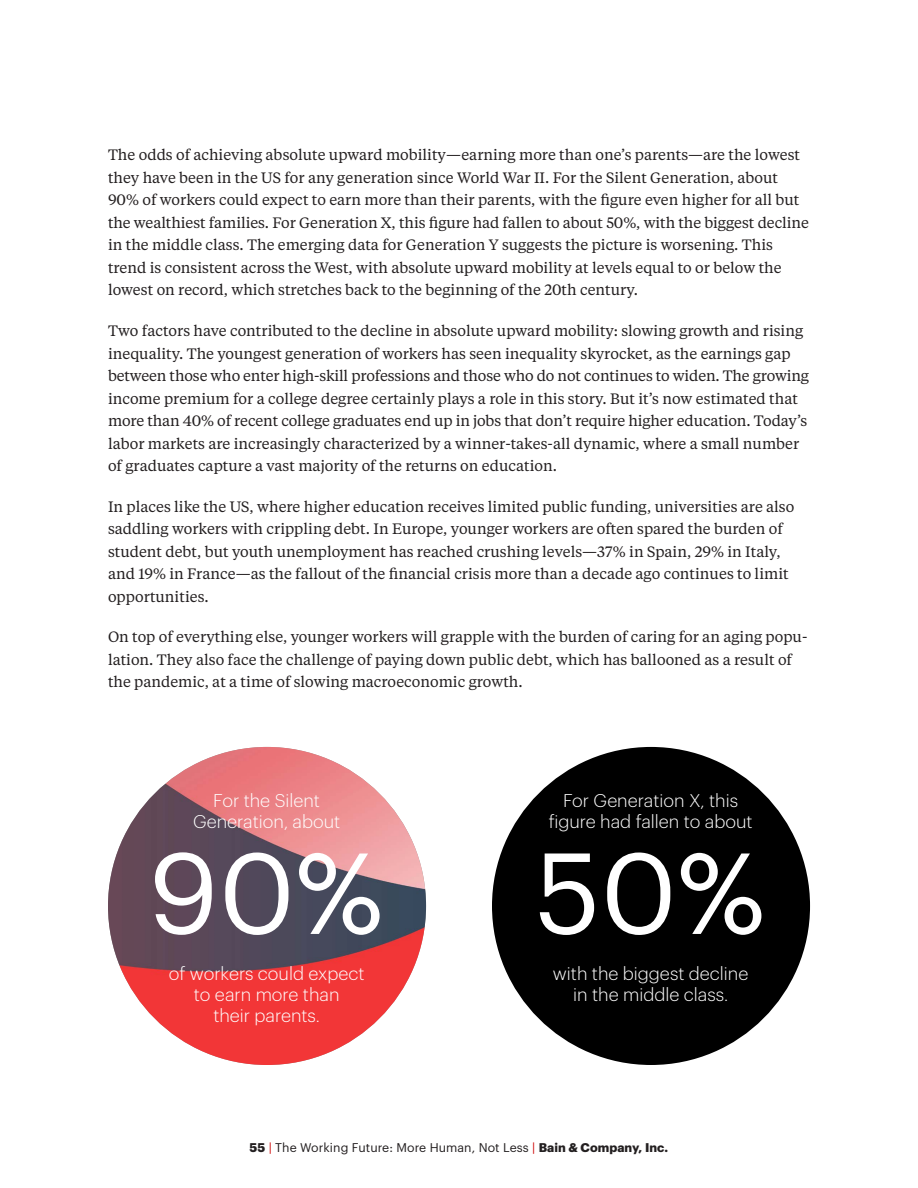
<style>
.page{position:relative;width:918px;height:1188px;background:#fff}
.page>*{position:absolute;margin:0;border:0;box-sizing:border-box;transform-origin:0 0}
.Large_stat-circle{font:112.5px "Graphik";color:#fff}
.Small_stat-circle{font:300 18px/21px "Graphik";color:#fff;text-align:center}
.Body_text{font:15px/22.5px "Tiempos Text";color:#231f20}
.t1{font:12.3px "Graphik";letter-spacing:.005em;color:#231f20}
.s1{font-weight:700}
.s2{color:#c00}
</style>
<div class="page">
<img style="left:108px;top:747px;width:318px;height:318px;border-radius:159px">
<div style="left:492px;top:747px;width:318px;height:318px;background:#000;border-radius:50%"></div>
<p class="Body_text" style="left:108px;top:143px;width:702px">The odds of achieving absolute upward mobility—earning more than one’s parents—are the lowest they have been in the US for any generation since World War II. For the Silent Generation, about 90% of workers could expect to earn more than their parents, with the figure even higher for all but the wealthiest families. For Generation X, this figure had fallen to about 50%, with the biggest decline in the middle class. The emerging data for Generation Y suggests the picture is worsening. This trend is consistent across the West, with absolute upward mobility at levels equal to or below the lowest on record, which stretches back to the beginning of the 20th century.</p>
<p class="Body_text" style="left:108px;top:319px;width:703px">Two factors have contributed to the decline in absolute upward mobility: slowing growth and rising inequality. The youngest generation of workers has seen inequality skyrocket, as the earnings gap between those who enter high-skill professions and those who do not continues to widen. The growing income premium for a college degree certainly plays a role in this story. But it’s now estimated that more than 40% of recent college graduates end up in jobs that don’t require higher education. Today’s labor markets are increasingly characterized by a winner-takes-all dynamic, where a small number of graduates capture a vast majority of the returns on education.</p>
<p class="Body_text" style="left:108px;top:494px;width:688px">In places like the US, where higher education receives limited public funding, universities are also saddling workers with crippling debt. In Europe, younger workers are often spared the burden of student debt, but youth unemployment has reached crushing levels—37% in Spain, 29% in Italy, and 19% in France—as the fallout of the financial crisis more than a decade ago continues to limit opportunities.</p>
<p class="Body_text" style="left:108px;top:625px;width:701px">On top of everything else, younger workers will grapple with the burden of caring for an aging popu&shy;lation. They also face the challenge of paying down public debt, which has ballooned as a result of the pandemic, at a time of slowing macroeconomic growth.</p>
<p class="Small_stat-circle" style="left:193px;top:788px;width:149px">For the Silent<br>Generation, about</p>
<p class="Large_stat-circle" style="left:149px;top:809px;width:236px">90%</p>
<p class="Small_stat-circle" style="left:169px;top:961px;width:197px">of workers could expect to earn more than<br>their parents.</p>
<p class="Small_stat-circle" style="left:549px;top:788px;width:205px">For Generation X, this figure had fallen to about</p>
<p class="Large_stat-circle" style="left:535px;top:809px;width:232px">50%</p>
<p class="Small_stat-circle" style="left:553px;top:961px;width:197px">with the biggest decline in the middle class.</p>
<p class="t1" style="left:250px;top:1138px;width:420px"><span class="s1">55</span> <span class="s2">|</span> The Working Future: More Human, Not Less <span class="s2">|</span> <span class="s1">Bain &amp; Company, Inc.</span></p>
</div>
